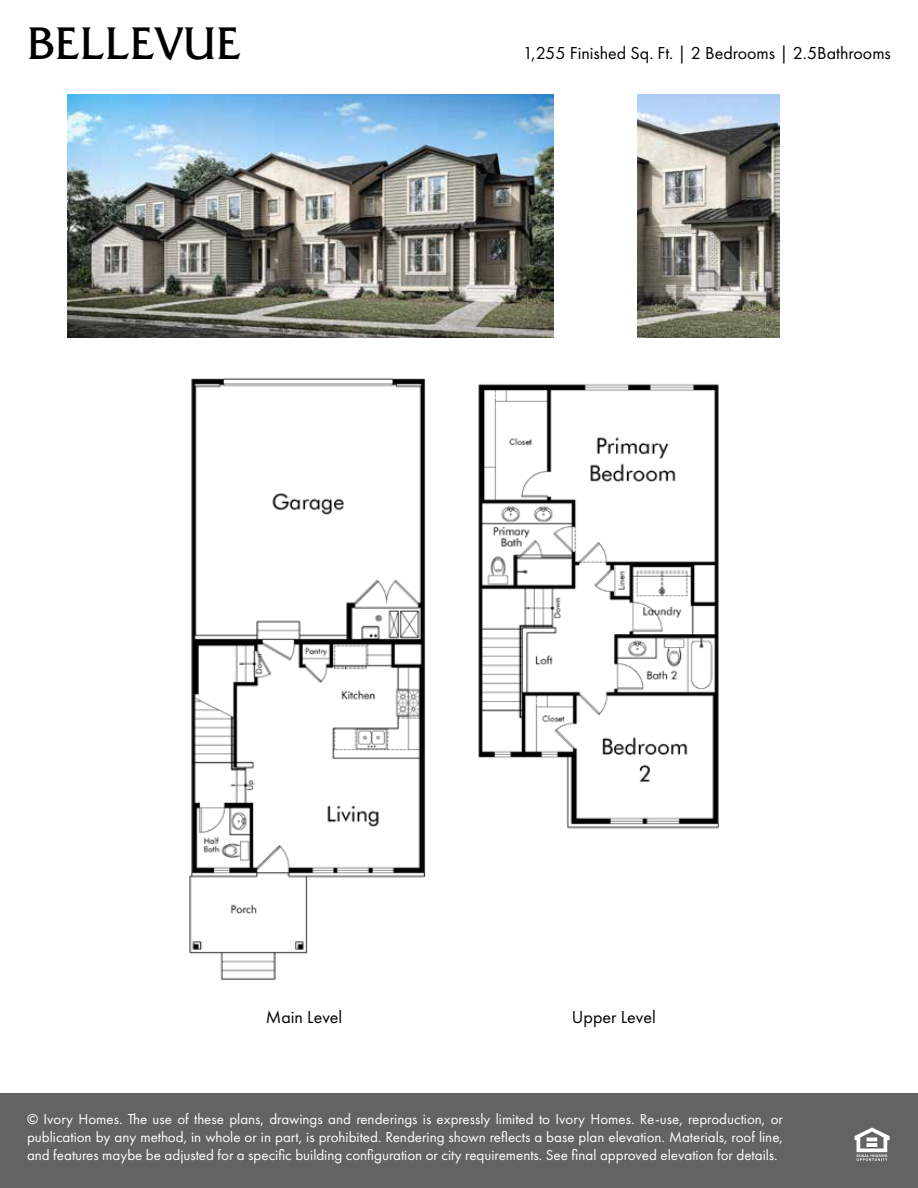
<style>
.page{position:relative;width:918px;height:1188px;background:#fff}
.page>*{position:absolute;margin:0;border:0;box-sizing:border-box;transform-origin:0 0}
.t1{font:48px "Friz Quadrata Std";color:#000}
.t2{font:18px "Futura PT";color:#000}
.t3{font:15px/18px "Futura PT";color:#fff;text-align:justify}
</style>
<div class="page">
<div style="left:0;top:1094px;width:918px;height:94px;background:#636363"></div>
<svg style="left:855px;top:1128px;width:35px;height:33px"></svg>
<img style="left:68px;top:94px;width:486px;height:244px">
<img style="left:638px;top:94px;width:142px;height:244px">
<img style="left:189px;top:377px;width:237px;height:603px">
<img style="left:478px;top:383px;width:241px;height:446px">
<h1 class="t1" style="left:27px;top:17px;width:216px">BELLEVUE</h1>
<p class="t2" style="left:523px;top:42px;width:370px">1,255 Finished Sq. Ft. | 2 Bedrooms | 2.5Bathrooms</p>
<p class="t2" style="left:266px;top:1006px;width:78px">Main Level</p>
<p class="t2" style="left:572px;top:1006px;width:85px">Upper Level</p>
<p class="t3" style="left:27px;top:1110px;width:758px">© Ivory Homes. The use of these plans, drawings and renderings is expressly limited to Ivory Homes. Re-use, reproduction, or publication by any method, in whole or in part, is prohibited. Rendering shown reflects a base plan elevation. Materials, roof line, and features maybe be adjusted for a specific building configuration or city requirements. See final approved elevation for details.</p>
</div>
